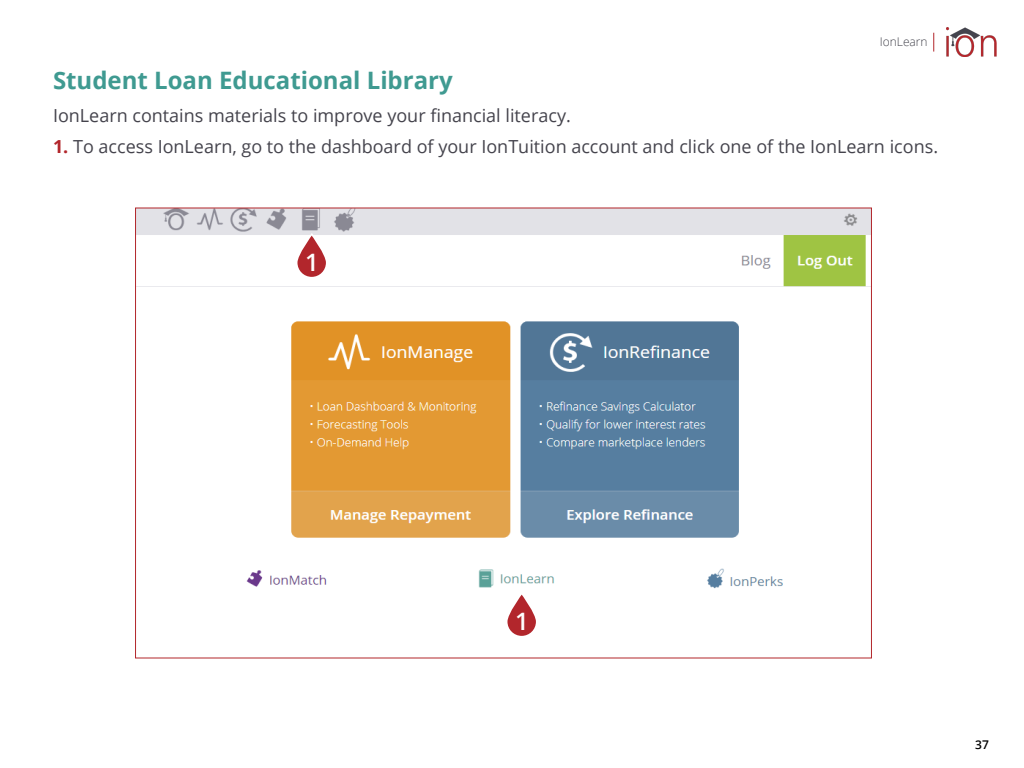
<style>
.page{position:relative;width:1024px;height:768px;background:#fff}
.page>*{position:absolute;margin:0;border:0;box-sizing:border-box;transform-origin:0 0}
.t1{font:700 24px "Open Sans";color:#3f9a91}
.Call-out_Numbers{font:600 24px "Open Sans";color:#fff}
.t2{font:18px "Open Sans";color:#44434c}
.t3{font:300 12px "Open Sans";color:#43434c}
.t4{font:600 12px "Open Sans";color:#000}
.s1{font-weight:700;color:#b2262b}
</style>
<div class="page">
<svg style="left:934px;top:33px;width:1px;height:19px"></svg>
<img style="left:946px;top:28px;width:51px;height:29px">
<img style="left:137px;top:210px;width:733px;height:379px">
<svg style="left:507px;top:595px;width:29px;height:41px"></svg>
<svg style="left:151px;top:237px;width:156px;height:47px"></svg>
<div style="left:296px;top:233px;width:32px;height:46px;background:#fff;border-radius:16px"></div>
<svg style="left:297px;top:236px;width:29px;height:41px"></svg>
<div style="left:694px;top:211px;width:140px;height:21px;background:#e2e2e7"></div>
<p class="t3" style="left:880px;top:33px;width:49px">IonLearn</p>
<p class="t1" style="left:53px;top:64px;width:401px">Student Loan Educational Library</p>
<p class="t2" style="left:53px;top:103px;width:519px">IonLearn contains materials to improve your financial literacy.</p>
<p class="t2" style="left:53px;top:135px;width:887px"><span class="s1">1.</span> To access IonLearn, go to the dashboard of your IonTuition account and click one of the IonLearn icons.</p>
<p class="Call-out_Numbers" style="left:305px;top:246px;width:15px">1</p>
<p class="Call-out_Numbers" style="left:515px;top:605px;width:15px">1</p>
<p class="t4" style="left:975px;top:736px;width:15px">37</p>
</div>
